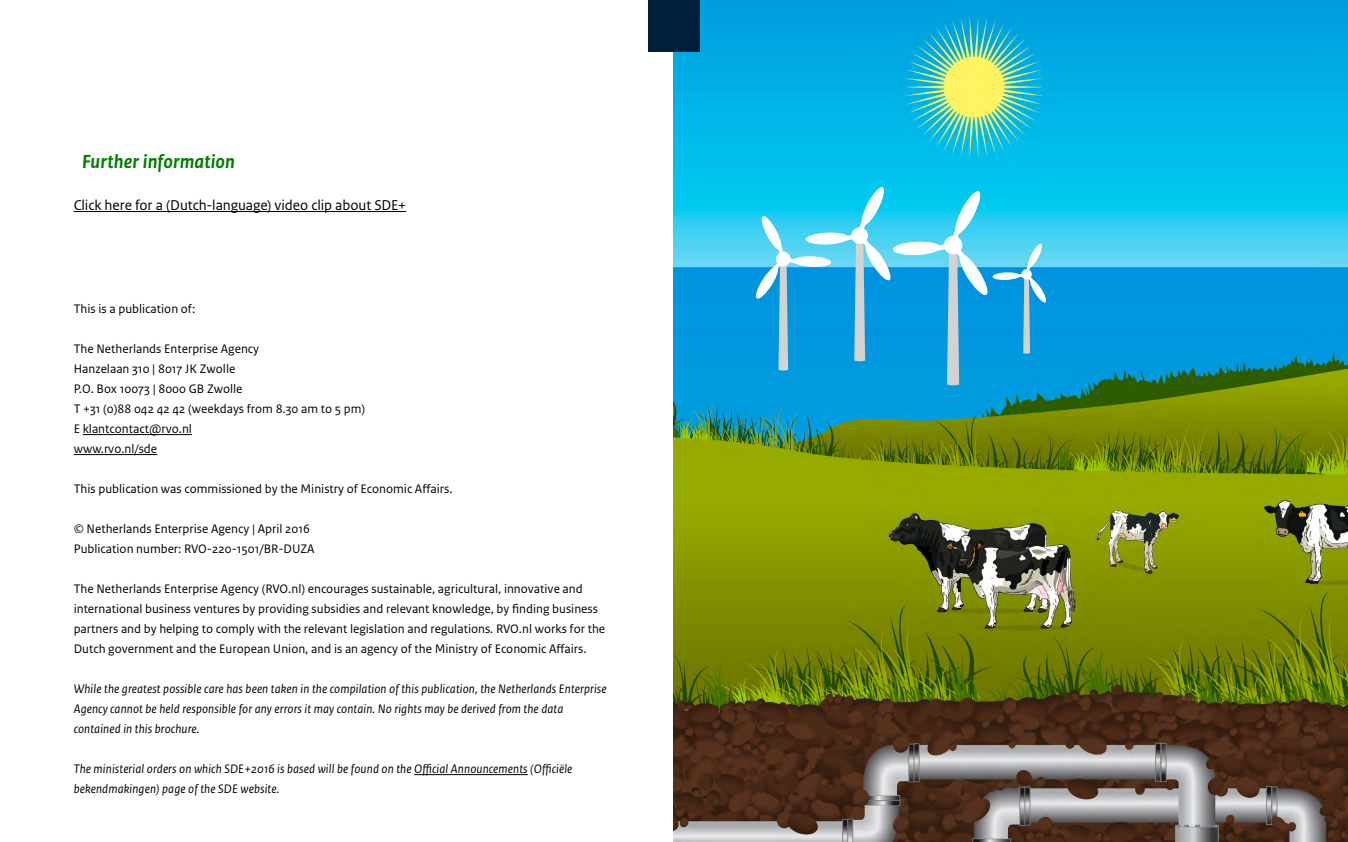
<style>
.page{position:relative;width:1348px;height:842px;background:#fff}
.page>*{position:absolute;margin:0;border:0;box-sizing:border-box;transform-origin:0 0}
.t1{font:italic 700 20px "Rijksoverheid Sans Text";letter-spacing:.005em;color:#007d00}
.t2{font:15px "Rijksoverheid Sans Text";letter-spacing:-.005em;color:#000}
.t3{font:13px/20px "Rijksoverheid Sans Text";color:#000}
.t4{font:italic 13px/20px "Rijksoverheid Sans Text";letter-spacing:.01em;color:#000}
</style>
<div class="page">
<hr style="left:83px;top:434px;width:109px;height:1px;background:#000">
<hr style="left:74px;top:454px;width:83px;height:1px;background:#000">
<hr style="left:414px;top:774px;width:114px;height:1px;background:#000">
<hr style="left:74px;top:211px;width:332px;height:1px;background:#000">
<img style="left:673px;top:0;width:675px;height:842px">
<svg style="left:754px;top:186px;width:293px;height:199px;background:#31b6e6"></svg>
<div style="left:776px;top:252px;width:15px;height:14px;background:#fff;border-radius:50%"></div>
<div style="left:648px;top:0;width:51px;height:51px;background:#001f38"></div>
<h1 class="t1" style="left:82px;top:150px;width:154px">Further information</h1>
<p class="t2" style="left:74px;top:197px;width:334px">Click here for a (Dutch-language) video clip about SDE+</p>
<p class="t3" style="left:74px;top:299px;width:123px">This is a publication of:</p>
<p class="t3" style="left:74px;top:339px;width:293px">The Netherlands Enterprise Agency<br>Hanzelaan 310 | 8017 JK Zwolle<br>P.O. Box 10073 | 8000 GB Zwolle<br>T +31 (0)88 042 42 42 (weekdays from 8.30 am to 5 pm)<br>E klantcontact@rvo.nl<br>www.rvo.nl/sde</p>
<p class="t3" style="left:74px;top:479px;width:380px">This publication was commissioned by the Ministry of Economic Affairs.</p>
<p class="t3" style="left:74px;top:519px;width:242px">© Netherlands Enterprise Agency | April 2016<br>Publication number: RVO-220-1501/BR-DUZA</p>
<p class="t3" style="left:74px;top:579px;width:533px">The Netherlands Enterprise Agency (RVO.nl) encourages sustainable, agricultural, innovative and international business ventures by providing subsidies and relevant knowledge, by finding business partners and by helping to comply with the relevant legislation and regulations. RVO.nl works for the Dutch government and the European Union, and is an agency of the Ministry of Economic Affairs.</p>
<p class="t4" style="left:74px;top:679px;width:534px">While the greatest possible care has been taken in the compilation of this publication, the Netherlands Enterprise<br>Agency cannot be held responsible for any errors it may contain. No rights may be derived from the data contained in this brochure.</p>
<p class="t4" style="left:74px;top:759px;width:500px">The ministerial orders on which SDE+2016 is based will be found on the Official Announcements (Officiële bekendmakingen) page of the SDE website.</p>
</div>
